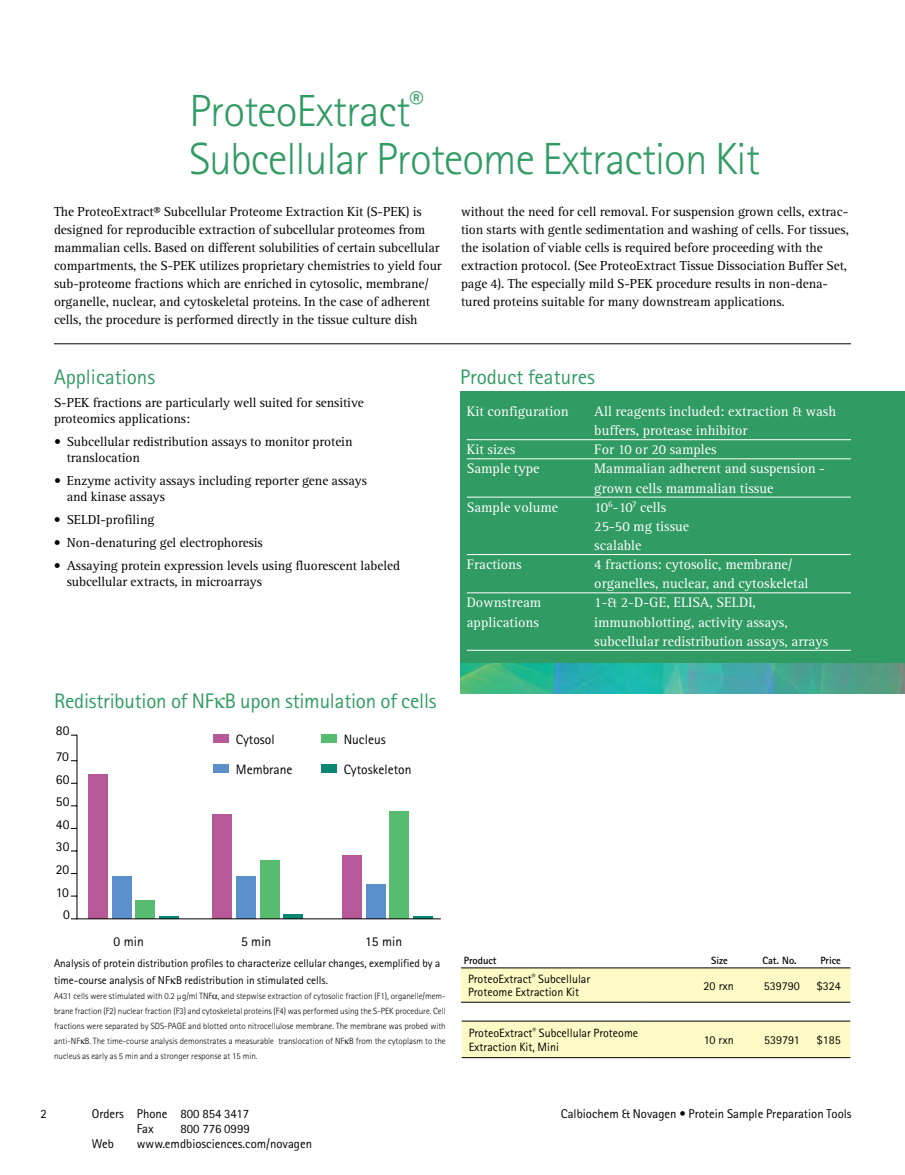
<style>
.page{position:relative;width:905px;height:1175px;background:#fff}
.page>*{position:absolute;margin:0;border:0;box-sizing:border-box;transform-origin:0 0}
.t1{font:300 45px/48px "Agfa Rotis Sans Serif";letter-spacing:-.02em;color:#319b64}
.t2{font:21px "Agfa Rotis Sans Serif";letter-spacing:-.01em;color:#319b64}
.t3{font:14.25px/19.2px "Agfa Rotis Serif";color:#fff}
.t4{font:13.5px/18px "Agfa Rotis Serif";letter-spacing:-.005em;color:#000}
.t5{font:13.5px/22.5px "Agfa Rotis Sans Serif";color:#000}
.t6{font:12.75px/15px "Agfa Rotis Sans Serif";color:#000}
.t7{font:12px/13.5px "Agfa Rotis Sans Serif";color:#000}
.t8{font:11.25px/16.5px "Agfa Rotis Sans Serif";color:#000}
.t9{font:700 10.5px "Agfa Rotis Sans Serif";color:#000}
.t10{font:300 9px/15px "Agfa Rotis Sans Serif";color:#000;text-align:justify}
</style>
<div class="page">
<img style="left:460px;top:663px;width:444px;height:30px">
<div style="left:460px;top:392px;width:444px;height:271px;background:#319b64"></div>
<hr style="left:467px;top:439px;width:384px;height:1px;background:#fff">
<hr style="left:467px;top:458px;width:384px;height:1px;background:#fff">
<hr style="left:467px;top:497px;width:384px;height:1px;background:#fff">
<hr style="left:467px;top:554px;width:384px;height:1px;background:#fff">
<hr style="left:467px;top:592px;width:384px;height:1px;background:#fff">
<hr style="left:467px;top:650px;width:384px;height:1px;background:#fff">
<svg style="left:70px;top:734px;width:371px;height:185px"></svg>
<div style="left:213px;top:734px;width:16px;height:9px;background:#b75899"></div>
<div style="left:213px;top:764px;width:16px;height:9px;background:#5b8fcb"></div>
<div style="left:320px;top:734px;width:16px;height:9px;background:#58bc70"></div>
<div style="left:320px;top:764px;width:16px;height:9px;background:#0a8772"></div>
<hr style="left:54px;top:343px;width:796px;height:1px;background:#000">
<div style="left:461px;top:968px;width:389px;height:33px;background:#fffac5"></div>
<hr style="left:461px;top:967px;width:183px;height:1px;background:#000">
<hr style="left:644px;top:967px;width:206px;height:1px;background:#000">
<hr style="left:461px;top:1001px;width:183px;height:1px;background:#000">
<hr style="left:644px;top:1001px;width:206px;height:1px;background:#000">
<div style="left:461px;top:1021px;width:389px;height:36px;background:#fffac5"></div>
<hr style="left:461px;top:1020px;width:183px;height:1px;background:#000">
<hr style="left:644px;top:1020px;width:206px;height:1px;background:#000">
<hr style="left:461px;top:1057px;width:183px;height:1px;background:#000">
<hr style="left:644px;top:1057px;width:206px;height:1px;background:#000">
<h1 class="t1" style="left:189px;top:87px;width:572px">ProteoExtract<sup>®<br></sup>Subcellular Proteome Extraction Kit</h1>
<p class="t4" style="left:54px;top:203px;width:389px">The ProteoExtract® Subcellular Proteome Extraction Kit (S-PEK) is designed for reproducible extraction of subcellular proteomes from mammalian cells. Based on different solubilities of certain subcellular compartments, the S-PEK utilizes proprietary chemistries to yield four sub-proteome fractions which are enriched in cytosolic, membrane/ organelle, nuclear, and cytoskeletal proteins. In the case of adherent cells, the procedure is performed directly in the tissue culture dish</p>
<p class="t4" style="left:461px;top:203px;width:389px">without the need for cell removal. For suspension grown cells, extrac&shy;tion starts with gentle sedimentation and washing of cells. For tissues, the isolation of viable cells is required before proceeding with the extraction protocol. (See ProteoExtract Tissue Dissociation Buffer Set, page 4). The especially mild S-PEK procedure results in non-dena&shy;tured proteins suitable for many downstream applications.</p>
<h2 class="t2" style="left:54px;top:364px;width:103px">Applications</h2>
<h2 class="t2" style="left:460px;top:364px;width:136px">Product features</h2>
<p class="t4" style="left:54px;top:394px;width:311px;line-height:16.2px">S-PEK fractions are particularly well suited for sensitive proteomics applications:</p>
<p class="t4" style="left:67px;top:433px;width:287px;line-height:16.2px;text-indent:-13px">• Subcellular redistribution assays to monitor protein translocation</p>
<p class="t4" style="left:67px;top:472px;width:302px;line-height:16.2px;text-indent:-13px">• Enzyme activity assays including reporter gene assays and kinase assays</p>
<p class="t4" style="left:54px;top:511px;width:102px">• SELDI-profiling</p>
<p class="t4" style="left:54px;top:534px;width:210px">• Non-denaturing gel electrophoresis</p>
<p class="t4" style="left:67px;top:558px;width:335px;line-height:16.2px;text-indent:-13px">• Assaying protein expression levels using fluorescent labeled subcellular extracts, in microarrays</p>
<p class="t3" style="left:467px;top:402px;width:103px">Kit configuration</p>
<p class="t3" style="left:594px;top:402px;width:243px">All reagents included: extraction &amp; wash buffers, protease inhibitor</p>
<p class="t3" style="left:467px;top:440px;width:50px">Kit sizes</p>
<p class="t3" style="left:594px;top:440px;width:124px">For 10 or 20 samples</p>
<p class="t3" style="left:467px;top:459px;width:74px">Sample type</p>
<p class="t3" style="left:594px;top:459px;width:232px">Mammalian adherent and suspension - grown cells mammalian tissue</p>
<p class="t3" style="left:467px;top:497px;width:93px">Sample volume</p>
<p class="t3" style="left:594px;top:497px;width:96px">10<sup>6</sup>-10<sup>7</sup> cells<br>25-50 mg tissue scalable</p>
<p class="t3" style="left:466px;top:555px;width:56px">Fractions</p>
<p class="t3" style="left:594px;top:555px;width:216px">4 fractions: cytosolic, membrane/ organelles, nuclear, and cytoskeletal</p>
<p class="t3" style="left:466px;top:593px;width:76px">Downstream</p>
<p class="t3" style="left:594px;top:593px;width:163px">1-&amp; 2-D-GE, ELISA, SELDI,</p>
<p class="t3" style="left:466px;top:612px;width:74px">applications</p>
<p class="t3" style="left:594px;top:612px;width:235px">immunoblotting, activity assays, subcellular redistribution assays, arrays</p>
<h2 class="t2" style="left:54px;top:688px;width:384px">Redistribution of NF B upon stimulation of cells</h2>
<p class="t5" style="left:56px;top:719px;width:15px">80</p>
<p class="t5" style="left:56px;top:767px;width:16px;text-align:center">60<br>50<br>40<br>30<br>20<br>10<br>0</p>
<p class="t5" style="left:56px;top:745px;width:15px">70</p>
<p class="t5" style="left:236px;top:724px;width:58px;line-height:29.4px">Cytosol<br>Membrane</p>
<p class="t5" style="left:343px;top:724px;width:69px;line-height:29.4px">Nucleus<br>Cytoskeleton</p>
<p class="t5" style="left:113px;top:930px;width:32px">0 min</p>
<p class="t5" style="left:241px;top:930px;width:32px">5 min</p>
<p class="t5" style="left:365px;top:930px;width:39px">15 min</p>
<p class="t8" style="left:54px;top:955px;width:388px">Analysis of protein distribution profiles to characterize cellular changes, exemplified by a time-course analysis of NF B redistribution in stimulated cells.</p>
<p class="t10" style="left:54px;top:988px;width:393px">A431 cells were stimulated with 0.2 μg/ml TNF , and stepwise extraction of cytosolic fraction (F1), organelle/mem&shy;brane fraction (F2) nuclear fraction (F3) and cytoskeletal proteins (F4) was performed using the S-PEK procedure. Cell fractions were separated by SDS-PAGE and blotted onto nitrocellulose membrane. The membrane was probed with anti-NF B. The time-course analysis demonstrates a measurable translocation of NF B from the cytoplasm to the nucleus as early as 5 min and a stronger response at 15 min.</p>
<p class="t9" style="left:464px;top:953px;width:34px">Product</p>
<p class="t9" style="left:711px;top:953px;width:18px">Size</p>
<p class="t9" style="left:762px;top:953px;width:36px">Cat. No.</p>
<p class="t9" style="left:820px;top:953px;width:22px">Price</p>
<p class="t7" style="left:468px;top:972px;width:124px">ProteoExtract<sup>®</sup> Subcellular<br>Proteome Extraction Kit</p>
<p class="t7" style="left:703px;top:978px;width:32px">20 rxn</p>
<p class="t7" style="left:763px;top:978px;width:37px">539790</p>
<p class="t7" style="left:816px;top:978px;width:26px">$324</p>
<p class="t7" style="left:468px;top:1026px;width:171px">ProteoExtract<sup>®</sup> Subcellular Proteome<br>Extraction Kit, Mini</p>
<p class="t7" style="left:704px;top:1033px;width:31px">10 rxn</p>
<p class="t7" style="left:764px;top:1033px;width:37px">539791</p>
<p class="t7" style="left:816px;top:1033px;width:26px">$185</p>
<p class="t6" style="left:40px;top:1106px;width:8px">2</p>
<p class="t6" style="left:561px;top:1106px;width:292px">Calbiochem &amp; Novagen • Protein Sample Preparation Tools</p>
<p class="t6" style="left:137px;top:1106px;width:114px;text-indent:-45px">Orders Phone 800 854 3417<br>Fax</p>
<p class="t6" style="left:180px;top:1121px;width:71px">800 776 0999</p>
<p class="t6" style="left:92px;top:1136px;width:24px">Web</p>
<p class="t6" style="left:137px;top:1136px;width:177px">www.emdbiosciences.com/novagen</p>
</div>
